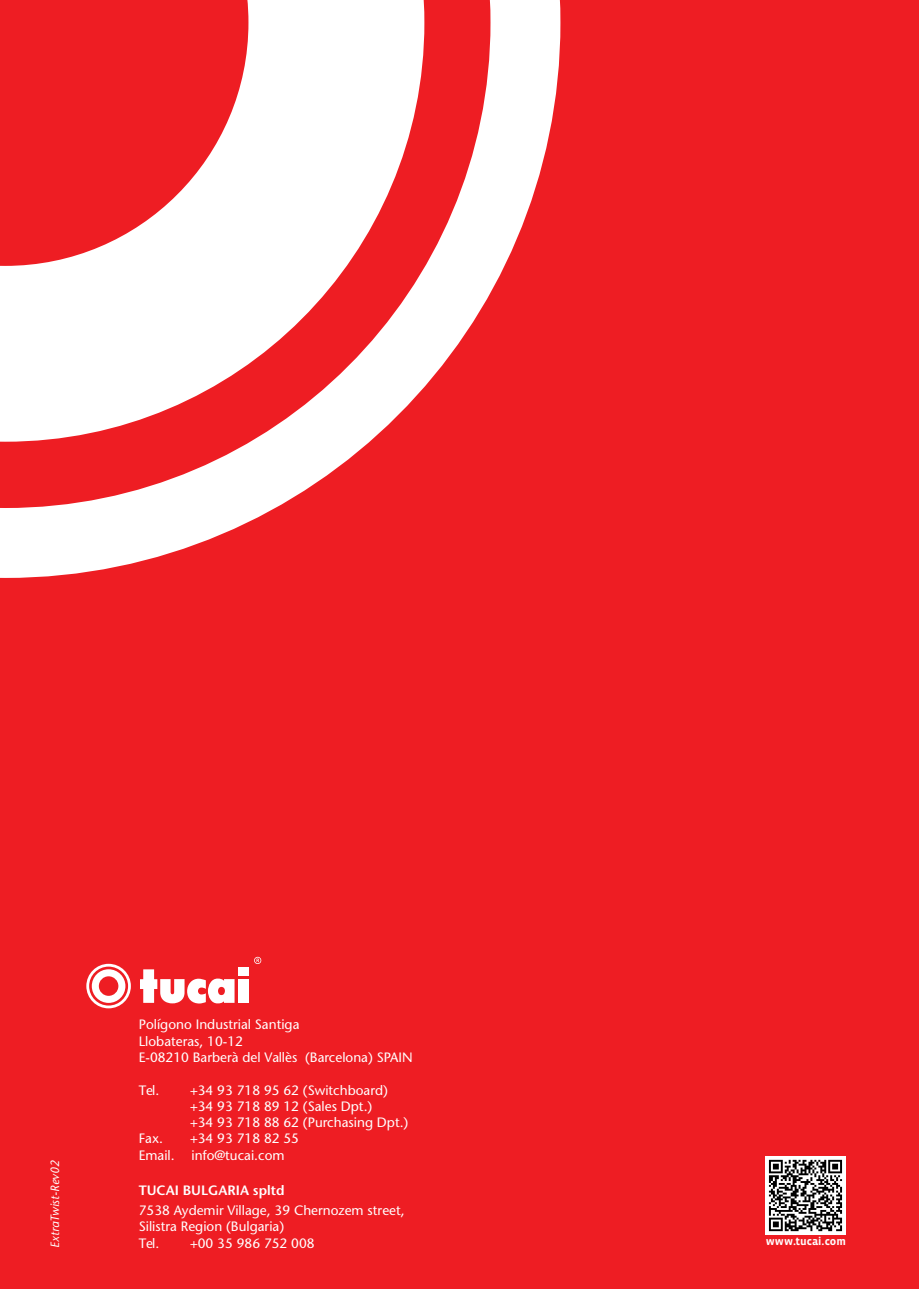
<style>
.page{position:relative;width:919px;height:1289px;background:#fff}
.page>*{position:absolute;margin:0;border:0;box-sizing:border-box;transform-origin:0 0}
.t1{font:13.5px/16.4px "Stone Sans";color:#fff}
.t2{font:600 13.5px "Stone Sans";color:#fff}
.t3{font:italic 12px "Stone Sans";letter-spacing:-.005em;color:#fff}
.t4{font:700 11.25px "Vista Sans";color:#fff}
</style>
<div class="page">
<div style="left:0;top:0;width:918px;height:1288px;background:#ee1d23"></div>
<svg style="left:0;top:0;width:560px;height:578px"></svg>
<svg style="left:0;top:0;width:424px;height:441px;fill:#fff"></svg>
<img style="left:765px;top:1156px;width:80px;height:78px">
<div style="left:238px;top:967px;width:11px;height:9px;background:#fff"></div>
<div style="left:238px;top:979px;width:11px;height:23px;background:#fff"></div>
<svg style="left:140px;top:969px;width:94px;height:34px"></svg>
<svg style="left:86px;top:963px;width:45px;height:45px"></svg>
<svg style="left:254px;top:956px;width:7px;height:8px"></svg>
<p class="t3" style="left:48px;top:1247px;width:88px;rotate:-90deg">ExtraTwist-Rev02</p>
<p class="t1" style="left:139px;top:1016px;width:162px">Polígono Industrial Santiga<br>Llobateras, 10-12</p>
<p class="t1" style="left:139px;top:1081px;width:22px">Tel.</p>
<p class="t1" style="left:190px;top:1081px;width:220px">+34 93 718 95 62 (Switchboard) +34 93 718 89 12 (Sales Dpt.)<br>+34 93 718 88 62 (Purchasing Dpt.)</p>
<p class="t1" style="left:139px;top:1130px;width:26px">Fax.</p>
<p class="t1" style="left:139px;top:1048px;width:275px">E-08210 Barberà del Vallès (Barcelona) SPAIN</p>
<p class="t1" style="left:139px;top:1130px;width:162px;text-indent:51px">+34 93 718 82 55<br>Email. info@tucai.com</p>
<p class="t2" style="left:139px;top:1182px;width:147px">TUCAI BULGARIA spltd</p>
<p class="t1" style="left:139px;top:1201px;width:267px">7538 Aydemir Village, 39 Chernozem street,<br>Silistra Region (Bulgaria)<br>Tel.</p>
<p class="t1" style="left:190px;top:1234px;width:126px">+00 35 986 752 008</p>
<p class="t4" style="left:765px;top:1235px;width:82px">www.tucai.com</p>
</div>
